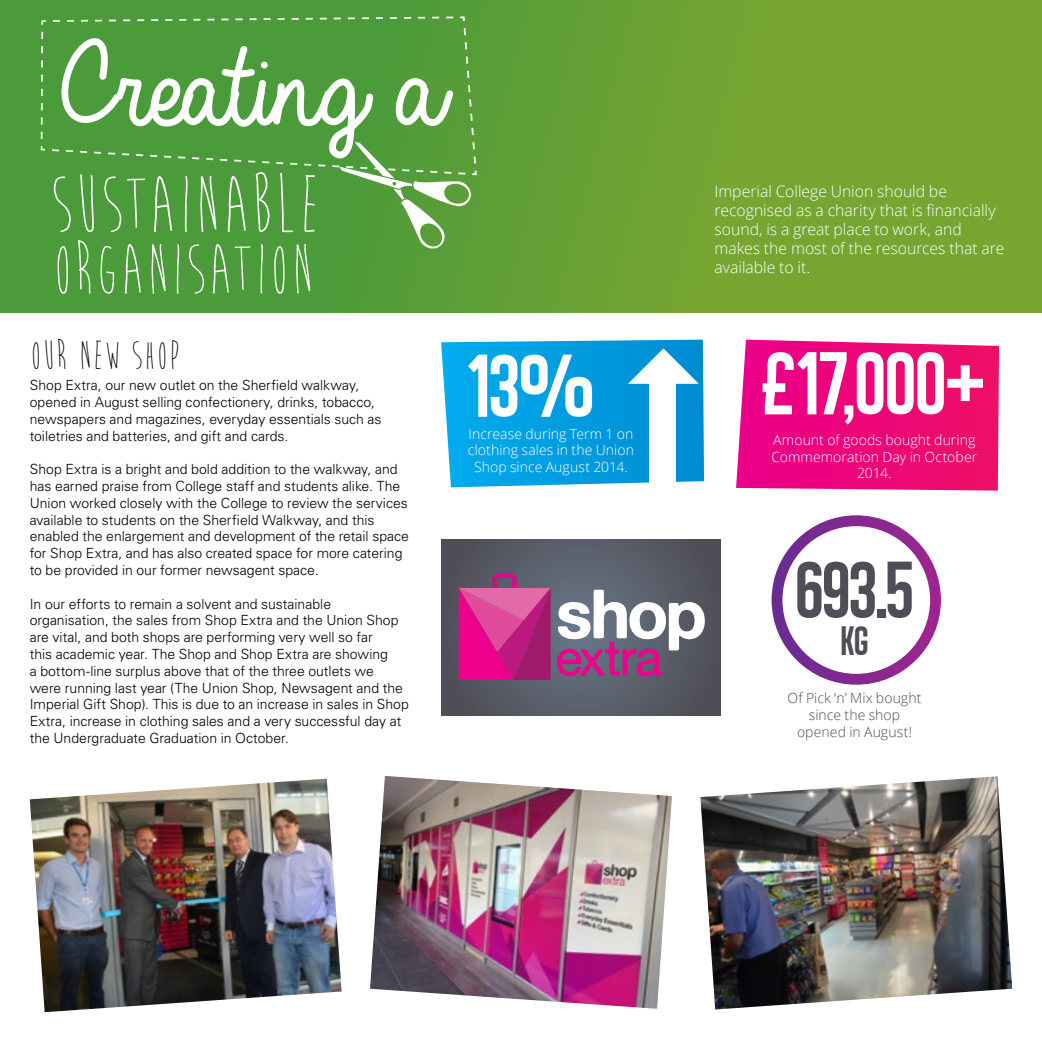
<style>
.page{position:relative;width:1042px;height:1042px;background:#fff}
.page>*{position:absolute;margin:0;border:0;box-sizing:border-box;transform-origin:0 0}
.t1{font:126.88px "Always In My Heart";letter-spacing:-.01em;color:#fff}
.t2{font:91px "Algre Sans NC";letter-spacing:-.01em;color:#fff}
.t3{font:84.52px "Brain Flower";letter-spacing:-.01em;color:#fff}
.t4{font:82.42px "Algre Sans NC";color:#4f4e56}
.t5{font:74.55px "Brain Flower";letter-spacing:-.01em;color:#fff}
.t6{font:42px "Brain Flower";letter-spacing:-.005em;color:#000}
.t7{font:300 15.75px/18.9px "Open Sans";color:#fff}
.t8{font:300 14px/16.8px "Univers LT";color:#000}
.t9{font:300 14px/16.8px "Open Sans";letter-spacing:.005em;color:#fff;text-align:center}
.t10{font:300 14px/16.8px "Open Sans";letter-spacing:.005em;color:#4f4e56;text-align:center}
</style>
<div class="page">
<img style="left:370px;top:776px;width:302px;height:233px">
<div style="left:0;top:0;width:1042px;height:313px;background:linear-gradient(to right,#42993c,#7fa731)"></div>
<svg style="left:40px;top:16px;width:437px;height:234px;background:#519d3f"></svg>
<img style="left:30px;top:778px;width:312px;height:234px">
<img style="left:700px;top:776px;width:312px;height:233px">
<svg style="left:441px;top:340px;width:263px;height:147px;background:#13a4e2"></svg>
<div style="left:649px;top:379px;width:27px;height:107px;background:#fff"></div>
<div style="left:771px;top:515px;width:170px;height:170px;border:11px solid #fff;border-radius:50%"></div>
<svg style="left:736px;top:340px;width:263px;height:151px;background:#ed127e"></svg>
<svg style="left:441px;top:539px;width:280px;height:177px;background:#565964"></svg>
<svg style="left:459px;top:573px;width:91px;height:107px;background:#c22e86"></svg>
<svg style="left:557px;top:590px;width:148px;height:86px"></svg>
<h1 class="t1" style="left:36px;top:18px;width:387px">Creating a</h1>
<h3 class="t3" style="left:50px;top:161px;width:273px">SUSTAINABLE</h3>
<h3 class="t5" style="left:52px;top:231px;width:265px">ORGANISATION</h3>
<h3 class="t6" style="left:30px;top:334px;width:152px">OUR NEW SHOP</h3>
<p class="t8" style="left:30px;top:377px;width:353px">Shop Extra, our new outlet on the Sherfield walkway, opened in August selling confectionery, drinks, tobacco, newspapers and magazines, everyday essentials such as toiletries and batteries, and gift and cards.</p>
<p class="t8" style="left:30px;top:461px;width:381px">Shop Extra is a bright and bold addition to the walkway, and has earned praise from College staff and students alike. The Union worked closely with the College to review the services available to students on the Sherfield Walkway, and this enabled the enlargement and development of the retail space for Shop Extra, and has also created space for more catering to be provided in our former newsagent space.</p>
<p class="t8" style="left:30px;top:595px;width:381px">In our efforts to remain a solvent and sustainable organisation, the sales from Shop Extra and the Union Shop are vital, and both shops are performing very well so far<br>this academic year. The Shop and Shop Extra are showing<br>a bottom-line surplus above that of the three outlets we were running last year (The Union Shop, Newsagent and the Imperial Gift Shop). This is due to an increase in sales in Shop Extra, increase in clothing sales and a very successful day at the Undergraduate Graduation in October.</p>
<h2 class="t2" style="left:466px;top:337px;width:130px">13%</h2>
<p class="t9" style="left:468px;top:425px;width:167px">Increase during Term 1 on clothing sales in the Union<br>Shop since August 2014.</p>
<p class="t7" style="left:714px;top:182px;width:291px">Imperial College Union should be recognised as a charity that is financially sound, is a great place to work, and makes the most of the resources that are available to it.</p>
<h2 class="t2" style="left:760px;top:334px;width:226px">£17,000+</h2>
<p class="t9" style="left:771px;top:431px;width:207px">Amount of goods bought during<br>Commemoration Day in October<br>2014.</p>
<h3 class="t4" style="left:795px;top:545px;width:120px">693.5<sub>kg</sub></h3>
<p class="t10" style="left:787px;top:689px;width:135px">Of Pick ‘n’ Mix bought since the shop opened in August!</p>
</div>
